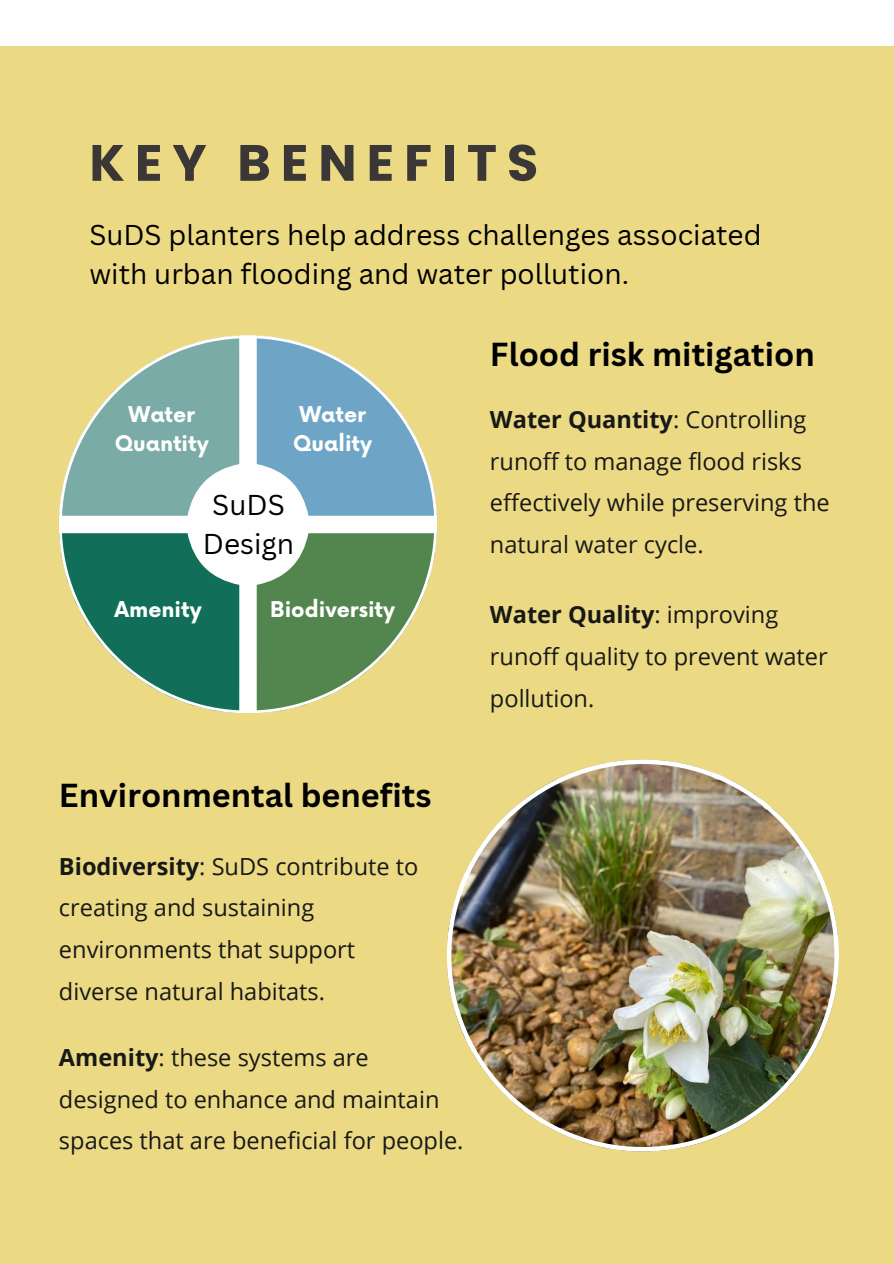
<style>
.page{position:relative;width:894px;height:1264px;background:#fff}
.page>*{position:absolute;margin:0;border:0;box-sizing:border-box;transform-origin:0 0}
.t1{font:700 51px "Poppins";letter-spacing:.195em;color:#3b3737}
.t2{font:700 32.4px "Canva Sans";color:#000}
.t3{font:27.9px/39px "Canva Sans";color:#000;text-align:center}
.t4{font:23.55px/41.7px "Open Sans";color:#181818}
.t5{font:700 21.15px/29.2px "Now";color:#fff;text-align:center}
.s1{font-weight:700}
</style>
<div class="page">
<div style="left:0;top:0;width:893px;height:1263px;background:#ebda83"></div>
<svg style="left:59px;top:335px;width:377px;height:377px"></svg>
<img style="left:446px;top:759px;width:392px;height:392px">
<div style="left:0;top:0;width:893px;height:46px;background:#fefefe"></div>
<h1 class="t1" style="left:89px;top:127px;width:450px">KEY BENEFITS</h1>
<p class="t3" style="left:89px;top:214px;width:673px;text-align:left">SuDS planters help address challenges associated with urban flooding and water pollution.</p>
<p class="t5" style="left:115px;top:401px;width:95px">Water<br>Quantity</p>
<p class="t5" style="left:293px;top:401px;width:80px;text-align:left">Water<br>Quality</p>
<p class="t3" style="left:203px;top:484px;width:93px">SuDS<br>Design</p>
<p class="t5" style="left:114px;top:596px;width:89px">Amenity</p>
<p class="t5" style="left:270px;top:596px;width:126px">Biodiversity</p>
<h2 class="t2" style="left:59px;top:772px;width:374px">Environmental benefits</h2>
<p class="t4" style="left:59px;top:844px;width:361px"><span class="s1">Biodiversity</span>: SuDS contribute to creating and sustaining environments that support diverse natural habitats.</p>
<p class="t4" style="left:59px;top:1035px;width:406px"><span class="s1">Amenity</span>: these systems are designed to enhance and maintain spaces that are beneficial for people.</p>
<h2 class="t2" style="left:490px;top:331px;width:326px">Flood risk mitigation</h2>
<p class="t4" style="left:490px;top:398px;width:341px"><span class="s1">Water Quantity</span>: Controlling runoff to manage flood risks effectively while preserving the natural water cycle.</p>
<p class="t4" style="left:490px;top:593px;width:339px"><span class="s1">Water Quality</span>: improving runoff quality to prevent water pollution.</p>
</div>
